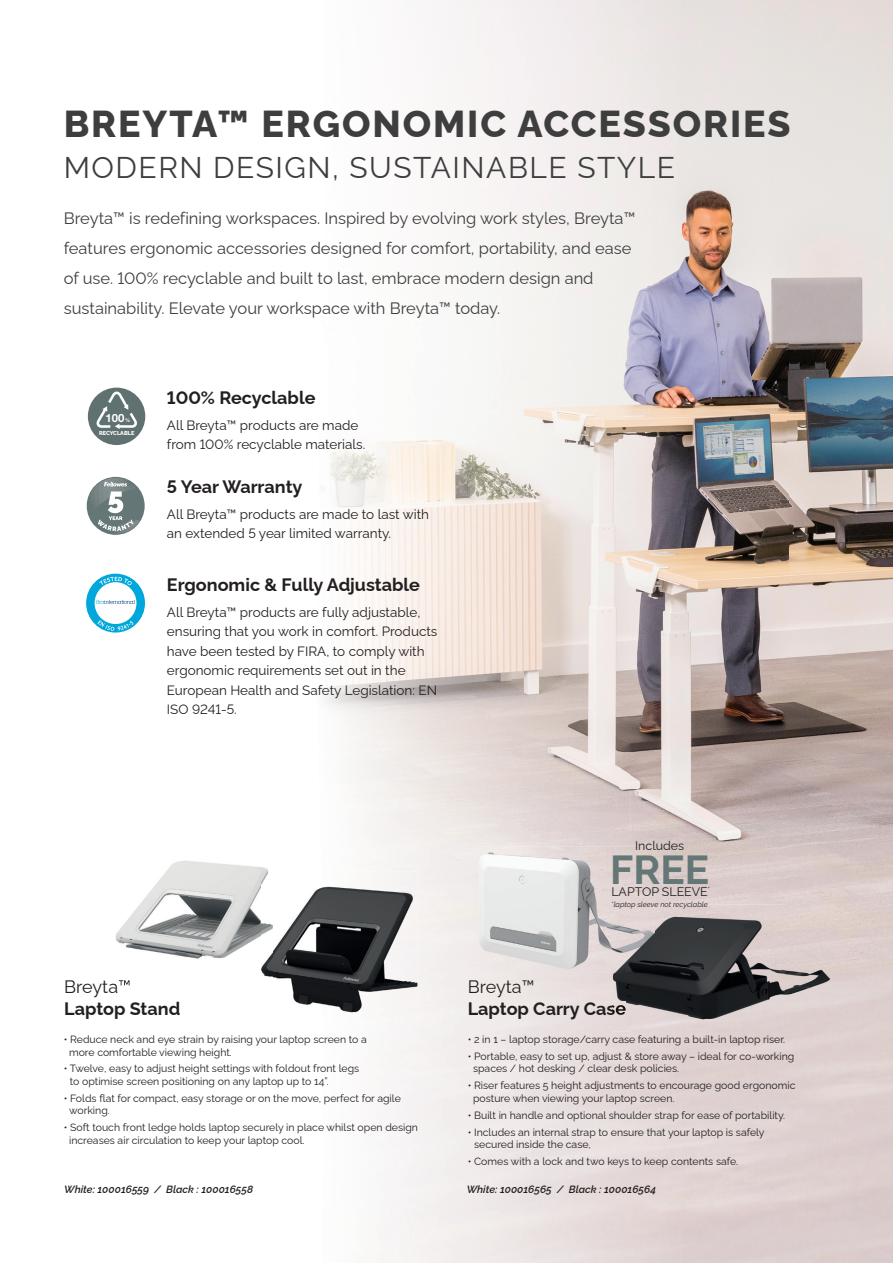
<style>
.page{position:relative;width:893px;height:1263px;background:#fff}
.page>*{position:absolute;margin:0;border:0;box-sizing:border-box;transform-origin:0 0}
.t1{font:700 40.65px "Raleway";color:#647675}
.t2{font:800 37.5px "Raleway";letter-spacing:.05em;color:#3e3e3f}
.t3{font:30px "Raleway";letter-spacing:.05em;color:#3e3e3f}
.t4{font:700 18px "Raleway";color:#231f20}
.t5{font:18px "Raleway";color:#231f20}
.t6{font:16.5px/30px "Raleway";color:#3e3e3f}
.t7{font:13.5px/19.5px "Raleway";color:#231f20}
.t8{font:12.45px "Raleway";color:#231f20}
.t9{font:700 11.4px "Helvetica Neue LTW1 G";color:#fff}
.t10{font:10.5px/12.6px "Raleway";color:#231f20}
.t11{font:italic 600 10.5px "Raleway";color:#231f20}
.t12{font:italic 7.5px "Raleway";color:#231f20}
.t13{font:800 5.55px "Raleway";color:#fff}
.s1{font-size:5.1px}
</style>
<div class="page">
<img style="left:86px;top:0;width:702px;height:789px">
<img style="left:788px;top:0;width:105px;height:1263px">
<img style="left:630px;top:789px;width:158px;height:116px">
<img style="left:469px;top:1002px;width:144px;height:17px">
<svg style="left:86px;top:574px;width:59px;height:58px"></svg>
<svg style="left:87px;top:477px;width:58px;height:58px"></svg>
<img style="left:107px;top:478px;width:18px;height:1px">
<svg style="left:88px;top:479px;width:51px;height:55px"></svg>
<div style="left:88px;top:388px;width:57px;height:57px;background:#5f7170;border-radius:50%"></div>
<svg style="left:96px;top:390px;width:42px;height:39px"></svg>
<img style="left:116px;top:860px;width:152px;height:99px">
<img style="left:116px;top:980px;width:14px;height:8px">
<img style="left:272px;top:871px;width:145px;height:156px">
<img style="left:261px;top:871px;width:11px;height:106px">
<img style="left:479px;top:846px;width:176px;height:127px">
<img style="left:613px;top:905px;width:216px;height:126px">
<img style="left:613px;top:1002px;width:13px;height:17px">
<img style="left:613px;top:905px;width:42px;height:68px">
<h2 class="t2" style="left:64px;top:94px;width:728px">BREYTA™ ERGONOMIC ACCESSORIES</h2>
<h3 class="t3" style="left:64px;top:143px;width:613px">MODERN DESIGN, SUSTAINABLE STYLE</h3>
<p class="t6" style="left:64px;top:201px;width:573px">Breyta™ is redefining workspaces. Inspired by evolving work styles, Breyta™ features ergonomic accessories designed for comfort, portability, and ease of use. 100% recyclable and built to last, embrace modern design and sustainability. Elevate your workspace with Breyta™ today.</p>
<p class="t9" style="left:106px;top:410px;width:26px">100<span class="s1">%</span></p>
<p class="t13" style="left:99px;top:428px;width:37px">RECYCLABLE</p>
<h3 class="t4" style="left:167px;top:383px;width:150px">100% Recyclable</h3>
<p class="t7" style="left:167px;top:414px;width:200px">All Breyta™ products are made from 100% recyclable materials.</p>
<h3 class="t4" style="left:167px;top:472px;width:137px">5 Year Warranty</h3>
<p class="t7" style="left:167px;top:503px;width:264px">All Breyta™ products are made to last with an extended 5 year limited warranty.</p>
<h3 class="t4" style="left:167px;top:570px;width:255px">Ergonomic &amp; Fully Adjustable</h3>
<p class="t7" style="left:167px;top:601px;width:272px">All Breyta™ products are fully adjustable, ensuring that you work in comfort. Products have been tested by FIRA, to comply with ergonomic requirements set out in the European Health and Safety Legislation: EN ISO 9241-5.</p>
<h3 class="t5" style="left:64px;top:972px;width:68px">Breyta™</h3>
<h3 class="t4" style="left:64px;top:994px;width:118px">Laptop Stand</h3>
<p class="t10" style="left:69px;top:1032px;width:299px;text-indent:-5px">• Reduce neck and eye strain by raising your laptop screen to a more comfortable viewing height.</p>
<p class="t10" style="left:70px;top:1061px;width:291px;text-indent:-6px">• Twelve, easy to adjust height settings with foldout front legs to optimise screen positioning on any laptop up to 14”.</p>
<p class="t10" style="left:69px;top:1090px;width:333px;text-indent:-5px">• Folds flat for compact, easy storage or on the move, perfect for agile working.</p>
<p class="t10" style="left:69px;top:1120px;width:350px;text-indent:-5px">• Soft touch front ledge holds laptop securely in place whilst open design increases air circulation to keep your laptop cool.</p>
<p class="t8" style="left:635px;top:836px;width:50px">Includes</p>
<p class="t8" style="left:611px;top:882px;width:100px">LAPTOP SLEEVE<sup>*</sup></p>
<h1 class="t1" style="left:610px;top:837px;width:101px">FREE</h1>
<p class="t12" style="left:611px;top:898px;width:98px">*laptop sleeve not recyclable</p>
<h3 class="t5" style="left:468px;top:972px;width:68px">Breyta™</h3>
<h3 class="t4" style="left:468px;top:994px;width:160px">Laptop Carry Case</h3>
<p class="t10" style="left:468px;top:1032px;width:319px">• 2 in 1 – laptop storage/carry case featuring a built-in laptop riser.</p>
<p class="t10" style="left:473px;top:1048px;width:323px;text-indent:-5px">• Portable, easy to set up, adjust &amp; store away – ideal for co-working spaces / hot desking / clear desk policies .</p>
<p class="t10" style="left:473px;top:1078px;width:324px;text-indent:-5px">• Riser features 5 height adjustments to encourage good ergonomic posture when viewing your laptop screen.</p>
<p class="t10" style="left:468px;top:1107px;width:319px">• Built in handle and optional shoulder strap for ease of portability .</p>
<p class="t10" style="left:474px;top:1124px;width:292px;text-indent:-6px">• Includes an internal strap to ensure that your laptop is safely secured inside the case,</p>
<p class="t10" style="left:468px;top:1154px;width:272px">• Comes with a lock and two keys to keep contents safe.</p>
<p class="t11" style="left:64px;top:1181px;width:190px">White: 100016559 / Black : 100016558</p>
<p class="t11" style="left:467px;top:1181px;width:191px">White: 100016565 / Black : 100016564</p>
</div>
